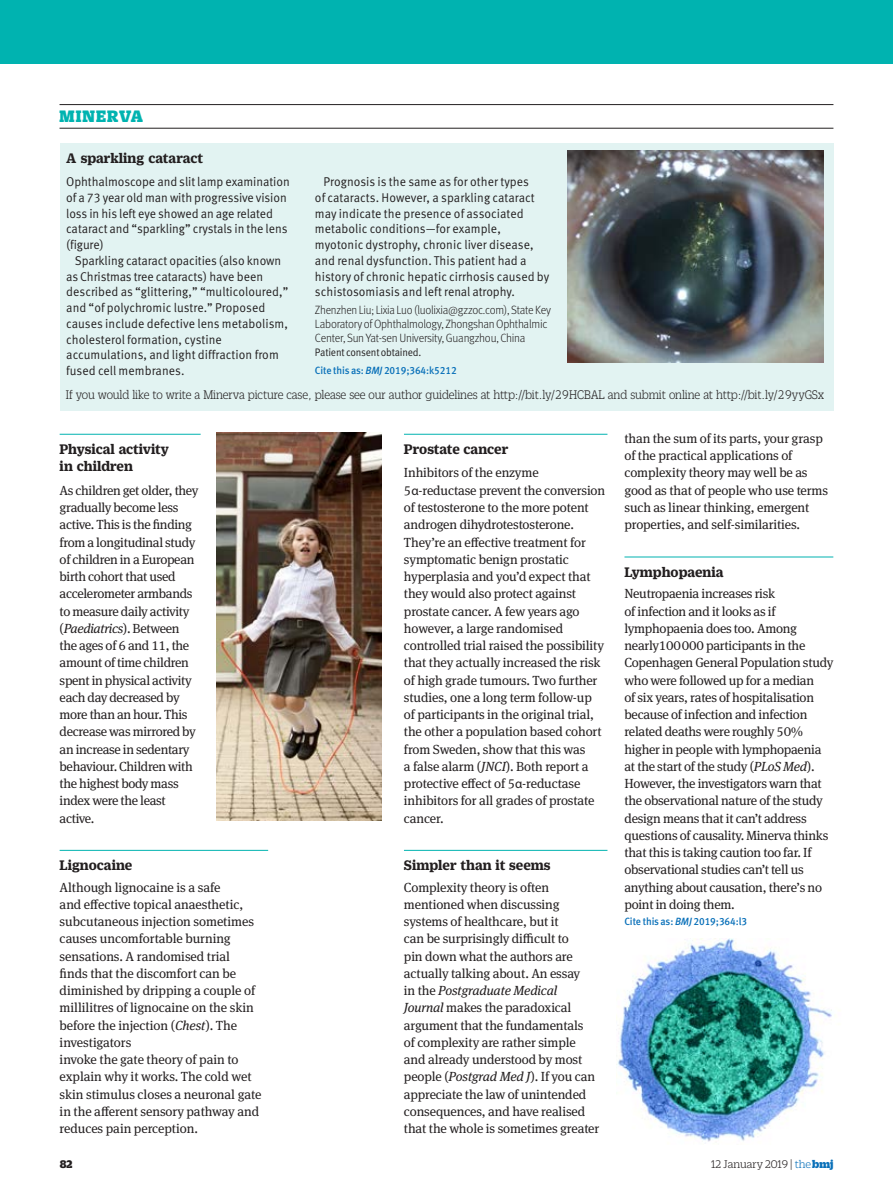
<style>
.page{position:relative;width:893px;height:1191px;background:#fff}
.page>*{position:absolute;margin:0;border:0;box-sizing:border-box;transform-origin:0 0}
.MINI_STRAP{font:900 18px "Duplicate Slab";letter-spacing:.06em;color:#00b3b0}
.MINERVA_UPDATE_HEAD{font:700 15px/17.2px "Duplicate Ionic";letter-spacing:-.005em;color:#231f20;scale:.95 1}
.t1{font:300 13.5px "Duplicate Slab";letter-spacing:-.01em;color:#231f20;scale:.91 1}
.BODY{font:13.2px/17.2px "Meta Serif Pro";letter-spacing:-.01em;color:#231f20}
.BOX_TEXT_INDENT{font:12.75px/15.8px "Meta Pro Normal";letter-spacing:.005em;color:#231f20;scale:.95 1}
.BOX_TEXT{font:12.75px/15.8px "Meta Pro Normal";letter-spacing:-.005em;color:#231f20;scale:.95 1}
.AUTHOR_DETAILS{font:300 12px/14.2px "Meta Pro";letter-spacing:-.02em;color:#231f20;scale:.93 1}
.t2{font:300 12px "Duplicate Slab";color:#231f20}
.t3{font:900 12px "Duplicate Slab";color:#231f20}
.ACKNOL_SUP_COR_REC_A{font:10.8px "Meta Pro Normal";letter-spacing:-.02em;color:#231f20;scale:.93 1}
.BOX_TEXT-2{font:500 10.5px "Meta Pro";letter-spacing:-.01em;color:#0970b9;scale:.95 1}
.CITATION{font:500 10.5px "Meta Pro";letter-spacing:-.01em;color:#0970b9;scale:.95 1}
.s1{font-style:italic}
.s2{font-family:"Myriad Pro"}
.s3{font-family:"Meta Headline OT"}
.s4{color:#0970b9}
.s5{font-weight:900;color:#0970b9}
</style>
<div class="page">
<div style="left:60px;top:144px;width:773px;height:267px;background:#e2f3f2"></div>
<hr style="left:404px;top:434px;width:203px;height:1px;background:#00b3b0">
<hr style="left:404px;top:850px;width:203px;height:1px;background:#00b3b0">
<div style="left:0;top:0;width:893px;height:64px;background:#00b3b0"></div>
<hr style="left:60px;top:104px;width:773px;height:1px;background:#231f20">
<hr style="left:60px;top:128px;width:773px;height:1px;background:#231f20">
<hr style="left:60px;top:434px;width:141px;height:1px;background:#00b3b0">
<hr style="left:60px;top:850px;width:208px;height:1px;background:#00b3b0">
<img style="left:568px;top:151px;width:256px;height:211px">
<hr style="left:624px;top:556px;width:209px;height:1px;background:#00b3b0">
<img style="left:217px;top:433px;width:165px;height:388px">
<img style="left:617px;top:938px;width:215px;height:204px">
<p class="MINI_STRAP" style="left:60px;top:103px;width:85px">MINERVA</p>
<p class="MINERVA_UPDATE_HEAD" style="left:66px;top:148px;width:146px">A sparkling cataract</p>
<p class="BOX_TEXT" style="left:66px;top:173px;width:237px">Ophthalmoscope and slit lamp examination of a 73 year old man with progressive vision loss in his left eye showed an age related cataract and “sparkling” crystals in the lens (figure)</p>
<p class="BOX_TEXT_INDENT" style="left:66px;top:252px;width:235px;text-indent:9px">Sparkling cataract opacities (also known as Christmas tree cataracts) have been described as “glittering,” “multicoloured,” and “of polychromic lustre.” Proposed causes include defective lens metabolism, cholesterol formation, cystine accumulations, and light diffraction from fused cell membranes.</p>
<p class="BOX_TEXT_INDENT" style="left:315px;top:173px;width:248px;text-indent:9px">Prognosis is the same as for other types<br>of cataracts. However, a sparkling cataract may indicate the presence of associated metabolic conditions—for example, myotonic dystrophy, chronic liver disease, and renal dysfunction. This patient had a history of chronic hepatic cirrhosis caused by schistosomiasis and left renal atrophy.</p>
<p class="AUTHOR_DETAILS" style="left:315px;top:302px;width:255px">Zhenzhen Liu; Lixia Luo (luolixia@gzzoc.com), State Key<br>Laboratory of Ophthalmology, Zhongshan Ophthalmic<br>Center, Sun Yat-sen University, Guangzhou, China</p>
<p class="ACKNOL_SUP_COR_REC_A" style="left:315px;top:344px;width:116px">Patient consent obtained.</p>
<p class="BOX_TEXT-2" style="left:315px;top:362px;width:151px">Cite this as: <span class="s1">BMJ</span> 2019;364:k5212</p>
<p class="t1" style="left:66px;top:386px;width:835px">If you would like to write a Minerva picture case, please see our author guidelines at http://bit.ly/29HCBAL and submit online at http://bit.ly/29yyGSx</p>
<p class="BODY" style="left:624px;top:429px;width:205px">than the sum of its parts, your grasp of the practical applications of complexity theory may well be as good as that of people who use terms such as linear thinking, emergent properties, and self-similarities.</p>
<p class="MINERVA_UPDATE_HEAD" style="left:624px;top:561px;width:106px">Lymphopaenia</p>
<p class="BODY" style="left:624px;top:584px;width:210px">Neutropaenia increases risk<br>of infection and it looks as if lymphopaenia does too. Among nearly100000 participants in the Copenhagen General Population study who were followed up for a median<br>of six years, rates of hospitalisation because of infection and infection related deaths were roughly 50% higher in people with lymphopaenia at the start of the study (<span class="s1">PLoS Med</span>).<br>However, the investigators warn that the observational nature of the study design means that it can’t address questions of causality. Minerva thinks that this is taking caution too far. If observational studies can’t tell us anything about causation, there’s no point in doing them.</p>
<p class="CITATION" style="left:624px;top:913px;width:131px">Cite this as: <span class="s1">BMJ</span> 2019;364:l3</p>
<p class="MINERVA_UPDATE_HEAD" style="left:60px;top:439px;width:117px">Physical activity in children</p>
<p class="BODY" style="left:60px;top:481px;width:140px">As children get older, they gradually become less active. This is the finding from a longitudinal study of children in a European birth cohort that used accelerometer armbands to measure daily activity (<span class="s1">Paediatrics</span>). Between the ages of 6 and 11, the amount of time children spent in physical activity each day decreased by more than an hour. This decrease was mirrored by an increase in sedentary behaviour. Children with the highest body mass index were the least active.</p>
<p class="MINERVA_UPDATE_HEAD" style="left:60px;top:855px;width:78px">Lignocaine</p>
<p class="BODY" style="left:60px;top:877px;width:203px">Although lignocaine is a safe<br>and effective topical anaesthetic, subcutaneous injection sometimes causes uncomfortable burning sensations. A randomised trial finds that the discomfort can be diminished by dripping a couple of millilitres of lignocaine on the skin before the injection (<span class="s1">Chest</span>). The investigators<br>invoke the gate theory of pain to explain why it works. The cold wet skin stimulus closes a neuronal gate in the afferent sensory pathway and reduces pain perception.</p>
<p class="MINERVA_UPDATE_HEAD" style="left:404px;top:439px;width:112px">Prostate cancer</p>
<p class="BODY" style="left:404px;top:463px;width:203px">Inhibitors of the enzyme<br>5<span class="s2">α</span>-reductase prevent the conversion of testosterone to the more potent androgen dihydrotestosterone.<br>They’re an effective treatment for symptomatic benign prostatic hyperplasia and you’d expect that they would also protect against prostate cancer. A few years ago however, a large randomised controlled trial raised the possibility that they actually increased the risk of high grade tumours. Two further studies, one a long term follow-up of participants in the original trial, the other a population based cohort from Sweden, show that this was<br>a false alarm (<span class="s1">JNCI</span>). Both report a protective effect of 5<span class="s2">α</span>-reductase inhibitors for all grades of prostate cancer.</p>
<p class="MINERVA_UPDATE_HEAD" style="left:404px;top:855px;width:156px">Simpler than it seems</p>
<p class="BODY" style="left:404px;top:877px;width:197px">Complexity theory is often mentioned when discussing systems of healthcare, but it<br>can be surprisingly difficult to<br>pin down what the authors are actually talking about. An essay<br>in the <span class="s1">Postgraduate Medical<br>Journal</span> makes the paradoxical argument that the fundamentals<br>of complexity are rather simple and already understood by most people (<span class="s1">Postgrad Med J</span>). If you can appreciate the law of unintended consequences, and have realised that the whole is sometimes greater</p>
<p class="t3" style="left:60px;top:1155px;width:14px">82</p>
<p class="t2" style="left:711px;top:1156px;width:124px">12 January 2019 <span class="s3">|</span> <span class="s4">the</span> <span class="s5">bmj</span></p>
</div>
